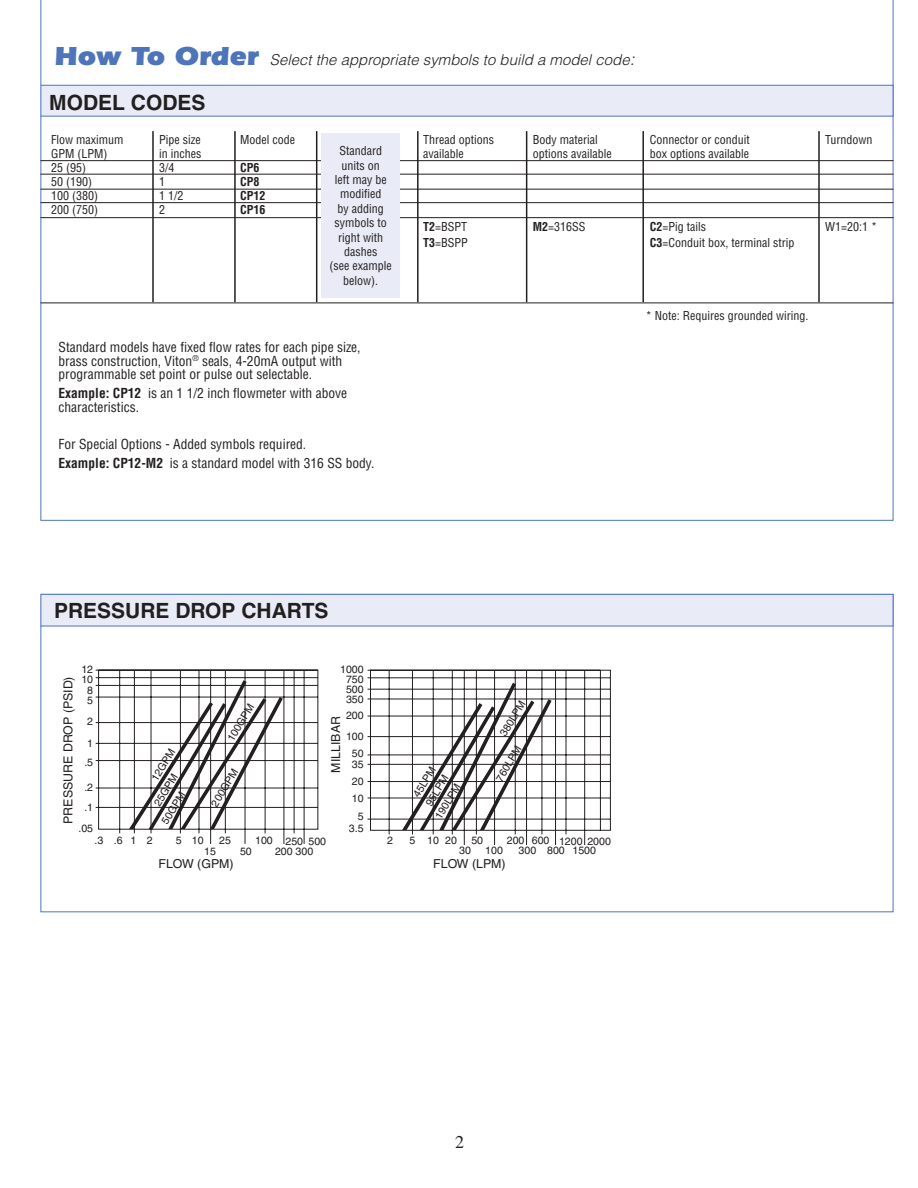
<style>
.page{position:relative;width:918px;height:1188px;background:#fff}
.page>*{position:absolute;margin:0;border:0;box-sizing:border-box;transform-origin:0 0}
.t1{font:700 21px "Helvetica";color:#231f20}
.t2{font:18px "Times";color:#231f20}
.t3{font:italic 300 15px "Helvetica";color:#231f20}
.t4{font:condensed 13.5px/13.5px "Helvetica";color:#231f20}
.t5{font:12.3px "Helvetica";color:#231f20}
.t6{font:condensed 12px/14.4px "Helvetica";color:#231f20;text-align:center}
.t7{font:700 condensed 12px "Helvetica";color:#231f20}
.t8{font:10.65px/10.6px "Helvetica";color:#231f20;text-align:center}
.s1{font-family:"Itc Eras";font-weight:900;font-style:normal;font-size:27px;color:#4e74ba}
.s2{font-size:17.25px}
.s3{font-weight:700}
</style>
<div class="page">
<svg style="left:95px;top:669px;width:516px;height:176px"></svg>
<svg style="left:129px;top:680px;width:154px;height:149px"></svg>
<svg style="left:402px;top:683px;width:150px;height:147px"></svg>
<svg style="left:40px;top:0;width:853px;height:521px"></svg>
<div style="left:41px;top:85px;width:852px;height:31px;background:#e9ebf6"></div>
<div style="left:40px;top:85px;width:853px;height:32px;border:1px solid #4e74ba"></div>
<div style="left:41px;top:594px;width:852px;height:32px;background:#e9ebf6"></div>
<div style="left:40px;top:594px;width:853px;height:32px;border:1px solid #4e74ba"></div>
<hr style="left:152px;top:131px;width:2px;height:171px;background:#231f20">
<hr style="left:526px;top:131px;width:1px;height:171px;background:#231f20">
<hr style="left:234px;top:131px;width:2px;height:171px;background:#231f20">
<hr style="left:316px;top:131px;width:1px;height:171px;background:#231f20">
<hr style="left:417px;top:131px;width:2px;height:171px;background:#231f20">
<hr style="left:818px;top:131px;width:2px;height:171px;background:#231f20">
<hr style="left:40px;top:303px;width:853px;height:1px;background:#231f20">
<hr style="left:642px;top:131px;width:2px;height:171px;background:#231f20">
<hr style="left:40px;top:160px;width:853px;height:1px;background:#231f20">
<hr style="left:40px;top:174px;width:853px;height:1px;background:#231f20">
<hr style="left:40px;top:189px;width:853px;height:1px;background:#231f20">
<hr style="left:40px;top:202px;width:853px;height:1px;background:#231f20">
<hr style="left:40px;top:217px;width:853px;height:1px;background:#231f20">
<div style="left:321px;top:133px;width:79px;height:164px;background:#e9ebf6"></div>
<p class="t3" style="left:54px;top:54px;width:582px"><span class="s1">How To Order</span> Select the appropriate symbols to build a model code<span class="s2">:</span></p>
<h1 class="t1" style="left:49px;top:95px;width:158px">MODEL CODES</h1>
<p class="t6" style="left:51px;top:133px;width:74px">Flow maximum</p>
<p class="t6" style="left:159px;top:133px;width:43px">Pipe size</p>
<p class="t6" style="left:240px;top:133px;width:56px">Model code</p>
<p class="t6" style="left:423px;top:133px;width:72px">Thread options</p>
<p class="t6" style="left:533px;top:133px;width:66px">Body material</p>
<p class="t6" style="left:650px;top:133px;width:101px">Connector or conduit</p>
<p class="t6" style="left:825px;top:133px;width:49px">Turndown</p>
<p class="t6" style="left:51px;top:147px;width:58px">GPM (LPM)</p>
<p class="t6" style="left:159px;top:147px;width:44px">in inches</p>
<p class="t6" style="left:423px;top:147px;width:42px">available</p>
<p class="t6" style="left:533px;top:147px;width:80px">options available</p>
<p class="t6" style="left:650px;top:147px;width:101px">box options available</p>
<p class="t6" style="left:51px;top:161px;width:36px">25 (95)</p>
<p class="t6" style="left:159px;top:161px;width:17px">3/4</p>
<p class="t7" style="left:240px;top:163px;width:21px">CP6</p>
<p class="t6" style="left:51px;top:175px;width:42px">50 (190)</p>
<p class="t6" style="left:159px;top:175px;width:7px">1</p>
<p class="t7" style="left:240px;top:177px;width:21px">CP8</p>
<p class="t6" style="left:51px;top:190px;width:48px">100 (380)</p>
<p class="t6" style="left:159px;top:190px;width:26px">1 1/2</p>
<p class="t7" style="left:240px;top:191px;width:27px">CP12</p>
<p class="t6" style="left:51px;top:204px;width:48px">200 (750)</p>
<p class="t6" style="left:159px;top:204px;width:7px">2</p>
<p class="t7" style="left:240px;top:205px;width:27px">CP16</p>
<p class="t6" style="left:423px;top:220px;width:46px"><span class="s3">T2</span>=BSPT</p>
<p class="t6" style="left:533px;top:220px;width:54px"><span class="s3">M2</span>=316SS</p>
<p class="t6" style="left:650px;top:220px;width:58px"><span class="s3">C2</span>=Pig tails</p>
<p class="t6" style="left:825px;top:220px;width:53px">W1=20:1 *</p>
<p class="t6" style="left:423px;top:237px;width:46px"><span class="s3">T3</span>=BSPP</p>
<p class="t6" style="left:650px;top:237px;width:146px"><span class="s3">C3</span>=Conduit box, terminal strip</p>
<p class="t6" style="left:330px;top:145px;width:64px">Standard units on<br>left may be modified<br>by adding symbols to right with dashes<br>(see example below).</p>
<p class="t4" style="left:58px;top:342px;width:304px">Standard models have fixed flow rates for each pipe size, brass construction, Viton<sup>®</sup> seals, 4-20mA output with programmable set point or pulse out selectable.</p>
<p class="t4" style="left:59px;top:388px;width:290px"><span class="s3">Example: CP12</span> is an 1 1/2 inch flowmeter with above characteristics.</p>
<p class="t4" style="left:59px;top:436px;width:318px;line-height:18.9px">For Special Options - Added symbols required.<br><span class="s3">Example: CP12-M2</span> is a standard model with 316 SS body.</p>
<p class="t6" style="left:646px;top:309px;width:164px">* Note: Requires grounded wiring.</p>
<h1 class="t1" style="left:54px;top:603px;width:276px">PRESSURE DROP CHARTS</h1>
<p class="t8" style="left:81px;top:664px;width:13px">12<br>10<br>8<br>5</p>
<p class="t8" style="left:87px;top:711px;width:7px;line-height:22.4px;text-align:left">2<br>1</p>
<p class="t8" style="left:84px;top:758px;width:10px">.5</p>
<p class="t8" style="left:84px;top:778px;width:10px;line-height:20.2px;text-align:left">.2 .1</p>
<p class="t5" style="left:64px;top:824px;width:149px;rotate:-90deg">PRESSURE DROP (PSID)</p>
<p class="t8" style="left:78px;top:824px;width:16px">.05</p>
<p class="t8" style="left:150px;top:778px;width:37px;rotate:-59deg">12GPM</p>
<p class="t8" style="left:153px;top:803px;width:37px;rotate:-59deg">25GPM</p>
<p class="t8" style="left:160px;top:821px;width:37px;rotate:-59deg">50GPM</p>
<p class="t8" style="left:340px;top:660px;width:25px;line-height:20.7px">1000<br>500</p>
<p class="t8" style="left:346px;top:675px;width:19px">750</p>
<p class="t8" style="left:346px;top:695px;width:19px">350</p>
<p class="t8" style="left:226px;top:738px;width:43px;rotate:-59deg">100GPM</p>
<p class="t8" style="left:210px;top:803px;width:43px;rotate:-59deg">200GPM</p>
<p class="t8" style="left:406px;top:799px;width:43px;line-height:15.1px;text-align:right;rotate:-59deg">45LPM<br>95LPM<br>190LPM</p>
<p class="t8" style="left:346px;top:711px;width:19px">200</p>
<p class="t5" style="left:331px;top:773px;width:58px;rotate:-90deg">MILLIBAR</p>
<p class="t8" style="left:346px;top:732px;width:19px">100</p>
<p class="t8" style="left:352px;top:749px;width:13px">50</p>
<p class="t8" style="left:352px;top:760px;width:13px">35</p>
<p class="t8" style="left:352px;top:773px;width:13px;line-height:17.5px">20<br>10<br>5</p>
<p class="t8" style="left:349px;top:824px;width:16px">3.5</p>
<p class="t8" style="left:499px;top:733px;width:41px;rotate:-59deg">380LPM</p>
<p class="t8" style="left:495px;top:778px;width:41px;rotate:-59deg">760LPM</p>
<p class="t8" style="left:94px;top:836px;width:10px">.3</p>
<p class="t8" style="left:114px;top:836px;width:40px">.61 2</p>
<p class="t8" style="left:176px;top:836px;width:29px">5 10</p>
<p class="t8" style="left:219px;top:836px;width:13px">25</p>
<p class="t8" style="left:255px;top:837px;width:72px">100 250 500</p>
<p class="t8" style="left:204px;top:847px;width:13px">15</p>
<p class="t8" style="left:240px;top:847px;width:13px">50</p>
<p class="t8" style="left:275px;top:847px;width:40px">200 300</p>
<p class="t5" style="left:159px;top:859px;width:77px">FLOW (GPM)</p>
<p class="t8" style="left:387px;top:836px;width:7px">2</p>
<p class="t8" style="left:409px;top:836px;width:49px">5 10 20</p>
<p class="t8" style="left:471px;top:836px;width:13px">50</p>
<p class="t8" style="left:507px;top:837px;width:106px">200 600 1200 2000</p>
<p class="t8" style="left:459px;top:846px;width:13px">30</p>
<p class="t8" style="left:485px;top:846px;width:19px">100</p>
<p class="t8" style="left:519px;top:846px;width:48px">300 800</p>
<p class="t8" style="left:572px;top:846px;width:25px">1500</p>
<p class="t5" style="left:433px;top:859px;width:74px">FLOW (LPM)</p>
<h2 class="t2" style="left:455px;top:1135px;width:10px">2</h2>
</div>
